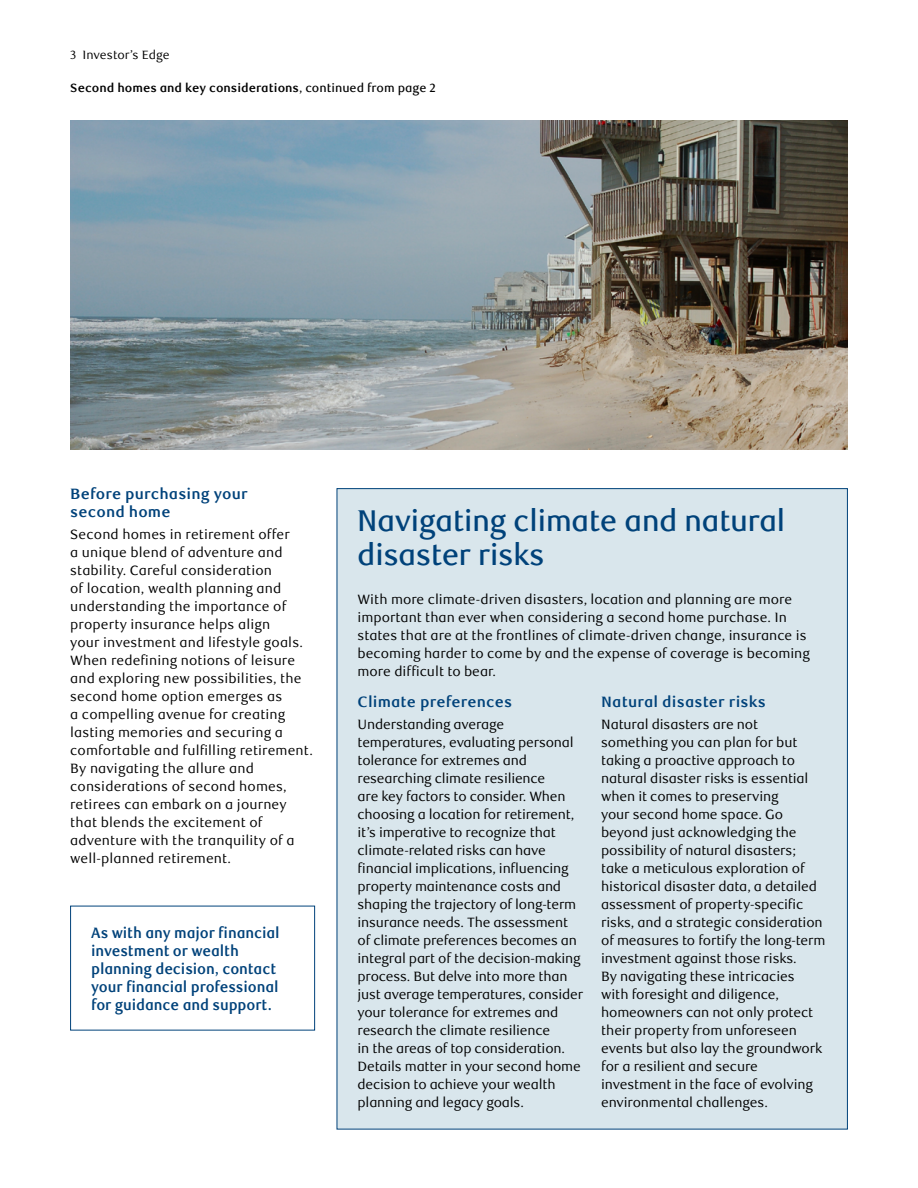
<style>
.page{position:relative;width:918px;height:1188px;background:#fff}
.page>*{position:absolute;margin:0;border:0;box-sizing:border-box;transform-origin:0 0}
.t1{font:500 30px/34.5px "RBC Display";color:#00427a}
.t2{font:700 15px/18px "RBC Text";letter-spacing:-.005em;color:#00427a;scale:.95 1}
.t3{font:700 15px/18px "RBC Text";letter-spacing:-.005em;color:#00427a}
.t4{font:13.5px/18px "RBC Text";letter-spacing:-.01em;color:#000}
.t5{font:13.5px/18px "RBC Text";letter-spacing:.01em;color:#000}
.t6{font:700 12px "RBC Text";color:#000}
.t7{font:12px "RBC Text";color:#000}
.s1{font-weight:500}
</style>
<div class="page">
<img style="left:70px;top:120px;width:778px;height:329px">
<div style="left:337px;top:489px;width:510px;height:640px;background:#d9e6ec"></div>
<div style="left:70px;top:906px;width:245px;height:124px;border:1px solid #00427a"></div>
<p class="t7" style="left:70px;top:47px;width:101px">3 Investor’s Edge</p>
<p class="t6" style="left:70px;top:81px;width:367px">Second homes and key considerations<span class="s1">, continued from page 2</span></p>
<p class="t3" style="left:70px;top:485px;width:179px">Before purchasing your second home</p>
<p class="t5" style="left:70px;top:526px;width:244px">Second homes in retirement offer<br>a unique blend of adventure and stability. Careful consideration<br>of location, wealth planning and understanding the importance of property insurance helps align<br>your investment and lifestyle goals.<br>When redefining notions of leisure and exploring new possibilities, the second home option emerges as<br>a compelling avenue for creating lasting memories and securing a comfortable and fulfilling retirement.<br>By navigating the allure and considerations of second homes, retirees can embark on a journey that blends the excitement of adventure with the tranquility of a well-planned retirement.</p>
<p class="t2" style="left:91px;top:924px;width:200px">As with any major financial investment or wealth planning decision, contact your financial professional for guidance and support.</p>
<h1 class="t1" style="left:358px;top:504px;width:429px">Navigating climate and natural disaster risks</h1>
<p class="t4" style="left:358px;top:590px;width:454px">With more climate-driven disasters, location and planning are more important than ever when considering a second home purchase. In states that are at the frontlines of climate-driven change, insurance is becoming harder to come by and the expense of coverage is becoming more difficult to bear.</p>
<p class="t3" style="left:358px;top:693px;width:156px">Climate preferences</p>
<p class="t4" style="left:358px;top:716px;width:227px">Understanding average temperatures, evaluating personal tolerance for extremes and researching climate resilience<br>are key factors to consider. When choosing a location for retirement, it’s imperative to recognize that climate-related risks can have financial implications, influencing property maintenance costs and shaping the trajectory of long-term insurance needs. The assessment of climate preferences becomes an integral part of the decision-making process. But delve into more than just average temperatures, consider your tolerance for extremes and research the climate resilience<br>in the areas of top consideration.<br>Details matter in your second home decision to achieve your wealth planning and legacy goals.</p>
<p class="t3" style="left:601px;top:693px;width:166px">Natural disaster risks</p>
<p class="t4" style="left:601px;top:716px;width:226px">Natural disasters are not something you can plan for but taking a proactive approach to natural disaster risks is essential when it comes to preserving<br>your second home space. Go beyond just acknowledging the possibility of natural disasters; take a meticulous exploration of historical disaster data, a detailed assessment of property-specific risks, and a strategic consideration of measures to fortify the long-term investment against those risks.<br>By navigating these intricacies<br>with foresight and diligence, homeowners can not only protect their property from unforeseen events but also lay the groundwork for a resilient and secure investment in the face of evolving environmental challenges.</p>
</div>
